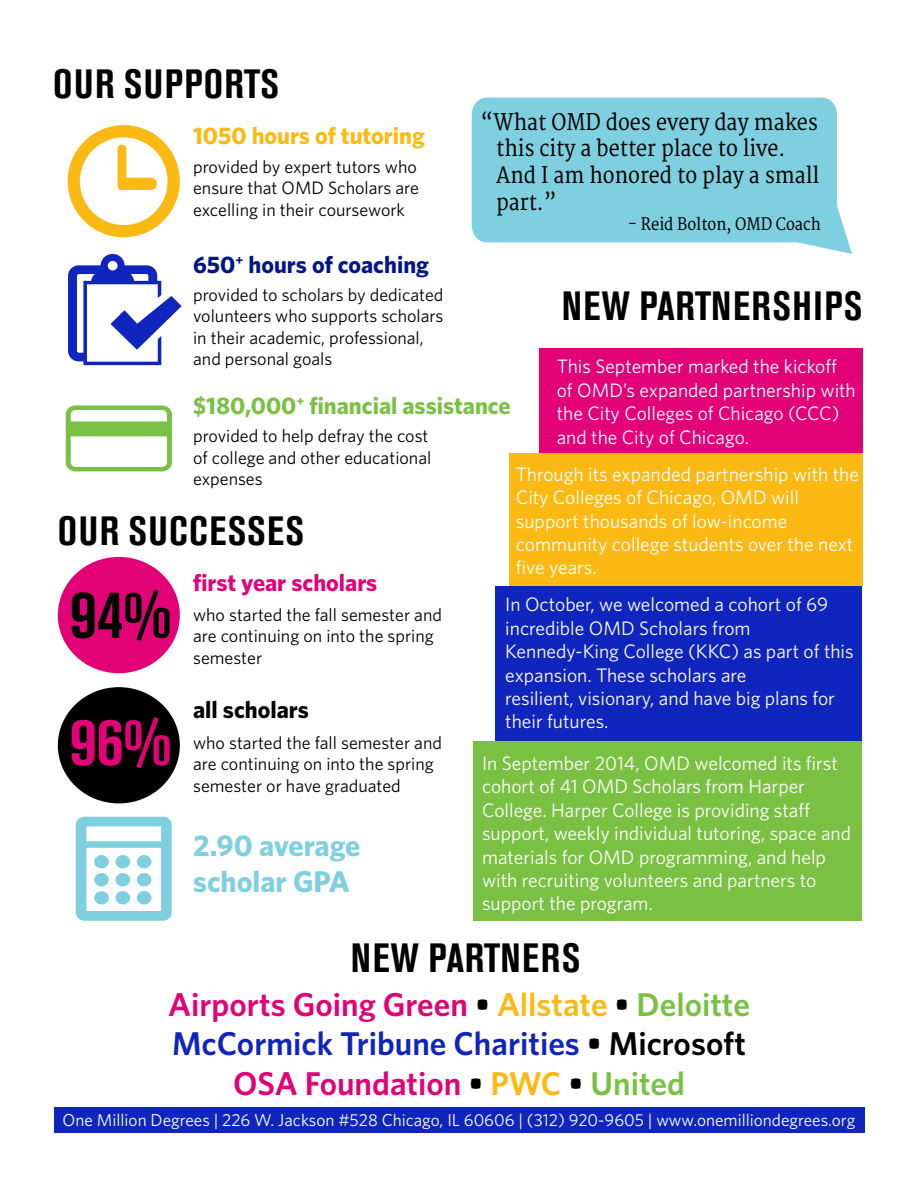
<style>
.page{position:relative;width:918px;height:1188px;background:#fff}
.page>*{position:absolute;margin:0;border:0;box-sizing:border-box;transform-origin:0 0}
.t1{font:700 condensed 67.5px "Akzidenz Grotesk BE";color:#e20177}
.t2{font:700 condensed 67.5px "Akzidenz Grotesk BE";color:#000}
.t3{font:700 condensed 40.5px "Akzidenz Grotesk BE";letter-spacing:.035em;color:#000}
.t4{font:600 33px/39.6px "Whitney";color:#e20177;text-align:center}
.t5{font:700 30px/36px "Whitney";color:#7ed0e0}
.t6{font:700 24px "Whitney";color:#7ac143}
.t7{font:700 24px "Whitney";color:#fdb913}
.t8{font:700 24px "Whitney";color:#001589}
.t9{font:700 24px "Whitney";color:#e20177}
.t10{font:700 24px "Whitney";color:#000}
.t11{font:22.35px/26.7px "Merriweather";color:#000;scale:.88 1}
.t12{font:19.5px/23.4px "Whitney";color:#fff}
.t13{font:18px/21.6px "Whitney";color:#000}
.t14{font:17.25px "Whitney";color:#fff}
.t15{font:16.65px "Merriweather";color:#000;scale:.88 1}
.s1{color:#000}
.s2{color:#fdb913}
.s3{color:#7ac143}
.s4{color:#1025be}
</style>
<div class="page">
<div style="left:58px;top:687px;width:122px;height:116px;background:#000;border-radius:50%"></div>
<div style="left:58px;top:557px;width:122px;height:116px;background:#e20177;border-radius:50%"></div>
<div style="left:54px;top:1107px;width:811px;height:26px;background:#1025be"></div>
<svg style="left:68px;top:125px;width:112px;height:112px"></svg>
<svg style="left:66px;top:405px;width:106px;height:66px"></svg>
<svg style="left:76px;top:817px;width:96px;height:104px"></svg>
<div style="left:94px;top:855px;width:15px;height:13px;background:#7ed0e0;border-radius:50%"></div>
<div style="left:116px;top:855px;width:14px;height:13px;background:#7ed0e0;border-radius:50%"></div>
<div style="left:137px;top:855px;width:14px;height:13px;background:#7ed0e0;border-radius:50%"></div>
<div style="left:94px;top:873px;width:15px;height:13px;background:#7ed0e0;border-radius:50%"></div>
<div style="left:116px;top:873px;width:14px;height:13px;background:#7ed0e0;border-radius:50%"></div>
<div style="left:137px;top:873px;width:14px;height:13px;background:#7ed0e0;border-radius:50%"></div>
<div style="left:94px;top:891px;width:15px;height:13px;background:#7ed0e0;border-radius:50%"></div>
<div style="left:116px;top:891px;width:14px;height:13px;background:#7ed0e0;border-radius:50%"></div>
<div style="left:137px;top:891px;width:14px;height:13px;background:#7ed0e0;border-radius:50%"></div>
<div style="left:540px;top:349px;width:323px;height:106px;background:#e20177"></div>
<div style="left:496px;top:586px;width:366px;height:155px;background:#1025be"></div>
<div style="left:474px;top:741px;width:388px;height:180px;background:#7ac143"></div>
<div style="left:472px;top:98px;width:365px;height:144px;background:#7ed0e0"></div>
<svg style="left:780px;top:176px;width:72px;height:78px"></svg>
<div style="left:510px;top:453px;width:353px;height:133px;background:#fdb913"></div>
<svg style="left:68px;top:254px;width:114px;height:111px"></svg>
<h2 class="t3" style="left:53px;top:61px;width:227px">OUR SUPPORTS</h2>
<p class="t7" style="left:193px;top:120px;width:233px">1050 hours of tutoring</p>
<p class="t13" style="left:193px;top:155px;width:227px;text-align:justify">provided by expert tutors who ensure that OMD Scholars are excelling in their coursework</p>
<p class="t8" style="left:193px;top:249px;width:237px">650<sup>+</sup> hours of coaching</p>
<p class="t11" style="left:496px;top:109px;width:369px;text-indent:-15px">“What OMD does every day makes this city a better place to live.<br>And I am honored to play a small part.”</p>
<p class="t15" style="left:628px;top:214px;width:221px">- Reid Bolton, OMD Coach</p>
<p class="t13" style="left:193px;top:283px;width:252px">provided to scholars by dedicated volunteers who supports scholars in their academic, professional, and personal goals</p>
<h2 class="t3" style="left:562px;top:282px;width:302px">NEW PARTNERSHIPS</h2>
<p class="t12" style="left:557px;top:355px;width:301px">This September marked the kickoff of OMD’s expanded partnership with the City Colleges of Chicago (CCC) and the City of Chicago.</p>
<p class="t6" style="left:193px;top:389px;width:319px">$180,000<sup>+</sup> financial assistance</p>
<p class="t13" style="left:193px;top:424px;width:240px">provided to help defray the cost of college and other educational expenses</p>
<p class="t12" style="left:516px;top:462px;width:345px">Through its expanded partnership with the<br>City Colleges of Chicago, OMD will support thousands of low-income community college students over the next five years.</p>
<h2 class="t3" style="left:58px;top:508px;width:248px">OUR SUCCESSES</h2>
<p class="t9" style="left:193px;top:567px;width:186px">first year scholars</p>
<h1 class="t2" style="left:70px;top:576px;width:103px">94%</h1>
<p class="t12" style="left:505px;top:592px;width:350px">In October, we welcomed a cohort of 69 incredible OMD Scholars from Kennedy-King College (KKC) as part of this expansion. These scholars are<br>resilient, visionary, and have big plans for their futures.</p>
<p class="t13" style="left:193px;top:603px;width:250px">who started the fall semester and are continuing on into the spring semester</p>
<p class="t10" style="left:193px;top:693px;width:117px">all scholars</p>
<h1 class="t1" style="left:70px;top:703px;width:103px">96%</h1>
<p class="t13" style="left:193px;top:731px;width:250px">who started the fall semester and are continuing on into the spring semester or have graduated</p>
<p class="t12" style="left:482px;top:751px;width:371px">In September 2014, OMD welcomed its first cohort of 41 OMD Scholars from Harper College. Harper College is providing staff support, weekly individual tutoring, space and materials for OMD programming, and help with recruiting volunteers and partners to support the program.</p>
<h2 class="t3" style="left:351px;top:935px;width:231px">NEW PARTNERS</h2>
<h3 class="t5" style="left:193px;top:826px;width:169px">2.90 average scholar GPA</h3>
<h3 class="t4" style="left:168px;top:984px;width:583px">Airports Going Green <span class="s1">•</span> <span class="s2">Allstate</span> <span class="s1">•</span> <span class="s3">Deloitte<br></span><span class="s4">McCormick Tribune Charities</span> <span class="s1">• Microsoft<br></span>OSA Foundation <span class="s1">•</span> <span class="s2">PWC</span> <span class="s1">•</span> <span class="s3">United</span></h3>
<p class="t14" style="left:63px;top:1109px;width:794px">One Million Degrees | 226 W. Jackson #528 Chicago, IL 60606 | (312) 920-9605 | www.onemilliondegrees.org</p>
</div>
